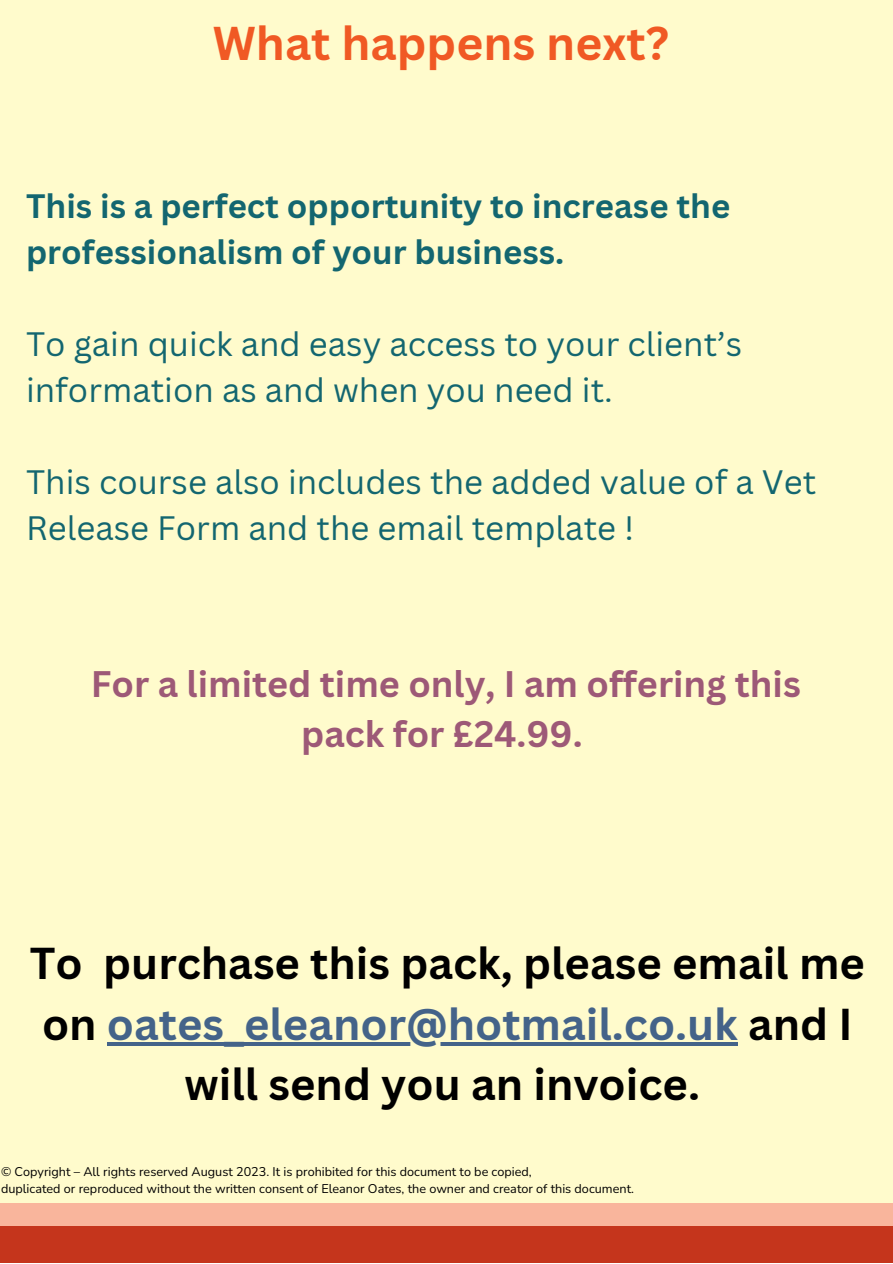
<style>
.page{position:relative;width:893px;height:1264px;background:#fff}
.page>*{position:absolute;margin:0;border:0;box-sizing:border-box;transform-origin:0 0}
.t1{font:700 46.2px "Canva Sans";color:#f05924}
.t2{font:700 43.5px/60.8px "Canva Sans";color:#000;text-align:center}
.t3{font:700 36px/49.5px "Canva Sans";color:#9d5977;text-align:center}
.t4{font:33px/46px "Canva Sans";color:#136670}
.t5{font:700 33px/46px "Canva Sans";color:#136670}
.t6{font:12.6px "Nunito";color:#000}
.s1{color:#446389}
</style>
<div class="page">
<div style="left:0;top:0;width:892px;height:1262px;background:#fffbcc"></div>
<div style="left:0;top:1225px;width:892px;height:37px;background:#c5351c"></div>
<div style="left:0;top:1202px;width:892px;height:23px;background:#f9b59c"></div>
<hr style="left:107px;top:1042px;width:630px;height:3px;background:#446389">
<p class="t1" style="left:213px;top:11px;width:457px">What happens next?</p>
<p class="t5" style="left:26px;top:182px;width:705px">This is a perfect opportunity to increase the professionalism of your business.</p>
<p class="t4" style="left:26px;top:320px;width:717px">To gain quick and easy access to your client’s information as and when you need it.</p>
<p class="t4" style="left:26px;top:458px;width:791px">This course also includes the added value of a Vet<br>Release Form and the email template !</p>
<p class="t3" style="left:91px;top:658px;width:711px">For a limited time only, I am offering this pack for £24.99.</p>
<p class="t2" style="left:30px;top:931px;width:836px">To purchase this pack, please email me on <span class="s1">oates_eleanor@hotmail.co.uk</span> and I will send you an invoice.</p>
<p class="t6" style="left:1px;top:1163px;width:532px">© Copyright – All rights reserved August 2023. It is prohibited for this document to be copied,</p>
<p class="t6" style="left:1px;top:1180px;width:634px">duplicated or reproduced without the written consent of Eleanor Oates, the owner and creator of this document.</p>
</div>
